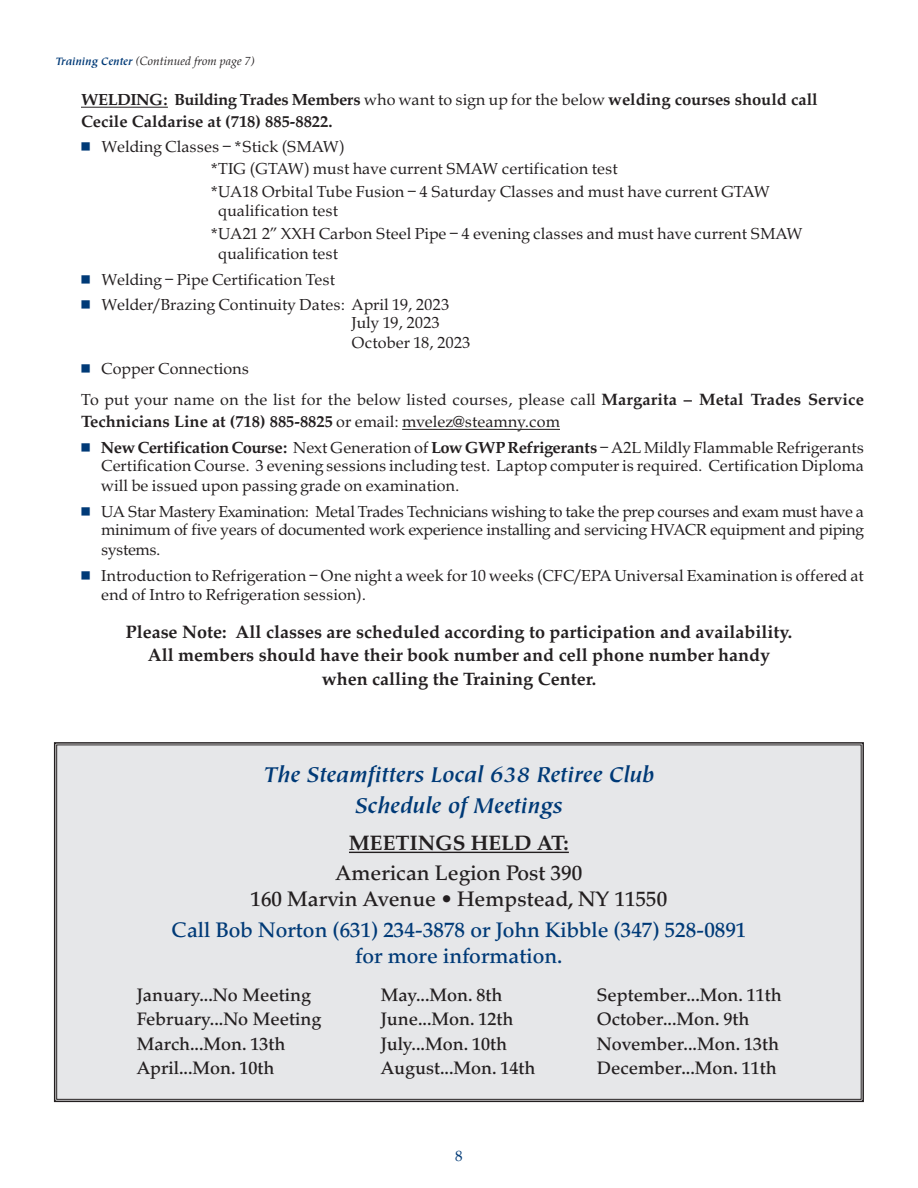
<style>
.page{position:relative;width:918px;height:1188px;background:#fff}
.page>*{position:absolute;margin:0;border:0;box-sizing:border-box;transform-origin:0 0}
.t1{font:italic 700 24px "Tiepolo";color:#003a77}
.t2{font:500 21px "Palatino";color:#003a77}
.t3{font:500 21px "Palatino";color:#231f20}
.t4{font:700 21px "Palatino";color:#231f20}
.t5{font:500 18px "Palatino";color:#231f20}
.t6{font:700 18px/23.7px "Palatino";color:#231f20;text-align:center}
.t7{font:16.5px/19.2px "Palatino";color:#231f20}
.t8{font:700 16.5px/21.8px "Palatino";color:#231f20}
.t9{font:15px "Palatino";color:#003a77}
.t10{font:italic 12px "Palatino";color:#231f20}
.s1{font-family:"Tiepolo";font-weight:700;color:#003a77}
.s2{font-family:"Palatino Bld";font-weight:400}
.s3{font-weight:400}
.s4{font-weight:700}
.s5{font-family:"Palatino Bld"}
</style>
<div class="page">
<hr style="left:81px;top:107px;width:87px;height:1px;background:#231f20">
<hr style="left:402px;top:429px;width:158px;height:1px;background:#231f20">
<div style="left:57px;top:745px;width:804px;height:354px;background:#e6e7e9"></div>
<hr style="left:349px;top:852px;width:220px;height:1px;background:#231f20">
<p class="t10" style="left:56px;top:56px;width:201px"><span class="s1">Training Center</span> (Continued from page 7)</p>
<p class="t8" style="left:81px;top:90px;width:738px"><span class="s2">WELDING: Building Trades Members</span> <span class="s3">who want to sign up for the below</span> welding courses should call<br>Cecile Caldarise at (718) 885-8822.</p>
<p class="t7" style="left:101px;top:139px;width:245px">Welding Classes – *Stick (SMAW)</p>
<p class="t7" style="left:210px;top:161px;width:409px">*TIG (GTAW) must have current SMAW certification test</p>
<p class="t7" style="left:218px;top:183px;width:554px;line-height:19.8px;text-indent:-8px">*UA18 Orbital Tube Fusion – 4 Saturday Classes and must have current GTAW qualification test</p>
<p class="t7" style="left:218px;top:226px;width:586px;line-height:19.8px;text-indent:-8px">*UA21 2” XXH Carbon Steel Pipe – 4 evening classes and must have current SMAW qualification test</p>
<p class="t7" style="left:101px;top:272px;width:235px">Welding – Pipe Certification Test</p>
<p class="t7" style="left:352px;top:296px;width:121px;text-indent:-250px">Welder/Brazing Continuity Dates: April 19, 2023<br>July 19, 2023<br>October 18, 2023</p>
<p class="t7" style="left:101px;top:361px;width:150px">Copper Connections</p>
<p class="t7" style="left:81px;top:391px;width:785px;line-height:21.8px">To put your name on the list for the below listed courses, please call <span class="s4">Margarita – Metal Trades Service<br>Technicians Line at (718) 885-8825</span> or email: mvelez@steamny.com</p>
<p class="t7" style="left:101px;top:439px;width:764px;text-align:justify"><span class="s5">New Certification Course:</span> Next Generation of <span class="s5">Low GWP Refrigerants</span> – A2L Mildly Flammable Refrigerants Certification Course. 3 evening sessions including test. Laptop computer is required. Certification Diploma will be issued upon passing grade on examination.</p>
<p class="t7" style="left:101px;top:504px;width:764px;text-align:justify">UA Star Mastery Examination: Metal Trades Technicians wishing to take the prep courses and exam must have a minimum of five years of documented work experience installing and servicing HVACR equipment and piping systems.</p>
<p class="t7" style="left:101px;top:568px;width:764px;line-height:18.6px">Introduction to Refrigeration – One night a week for 10 weeks (CFC/EPA Universal Examination is offered at end of Intro to Refrigeration session).</p>
<p class="t6" style="left:126px;top:621px;width:668px">Please Note: All classes are scheduled according to participation and availability.<br>All members should have their book number and cell phone number handy when calling the Training Center.</p>
<p class="t1" style="left:263px;top:765px;width:393px">The Steamfitters Local 638 Retiree Club</p>
<p class="t1" style="left:355px;top:797px;width:209px">Schedule of Meetings</p>
<p class="t4" style="left:349px;top:833px;width:221px">MEETINGS HELD AT:</p>
<p class="t3" style="left:336px;top:865px;width:248px">American Legion Post 390</p>
<p class="t3" style="left:251px;top:891px;width:418px">160 Marvin Avenue • Hempstead, NY 11550</p>
<p class="t2" style="left:172px;top:922px;width:576px">Call Bob Norton (631) 234-3878 or John Kibble (347) 528-0891</p>
<p class="t2" style="left:355px;top:947px;width:209px">for more information.</p>
<p class="t5" style="left:137px;top:988px;width:176px">January...No Meeting</p>
<p class="t5" style="left:381px;top:988px;width:123px">May...Mon. 8th</p>
<p class="t5" style="left:597px;top:988px;width:186px">September...Mon. 11th</p>
<p class="t5" style="left:137px;top:1012px;width:186px">February...No Meeting</p>
<p class="t5" style="left:381px;top:1012px;width:134px">June...Mon. 12th</p>
<p class="t5" style="left:597px;top:1012px;width:154px">October...Mon. 9th</p>
<p class="t5" style="left:137px;top:1037px;width:150px">March...Mon. 13th</p>
<p class="t5" style="left:381px;top:1037px;width:128px">July...Mon. 10th</p>
<p class="t5" style="left:597px;top:1037px;width:184px">November...Mon. 13th</p>
<p class="t5" style="left:137px;top:1061px;width:139px">April...Mon. 10th</p>
<p class="t5" style="left:381px;top:1061px;width:156px">August...Mon. 14th</p>
<p class="t5" style="left:597px;top:1061px;width:181px">December...Mon. 11th</p>
<p class="t9" style="left:455px;top:1149px;width:9px">8</p>
</div>
